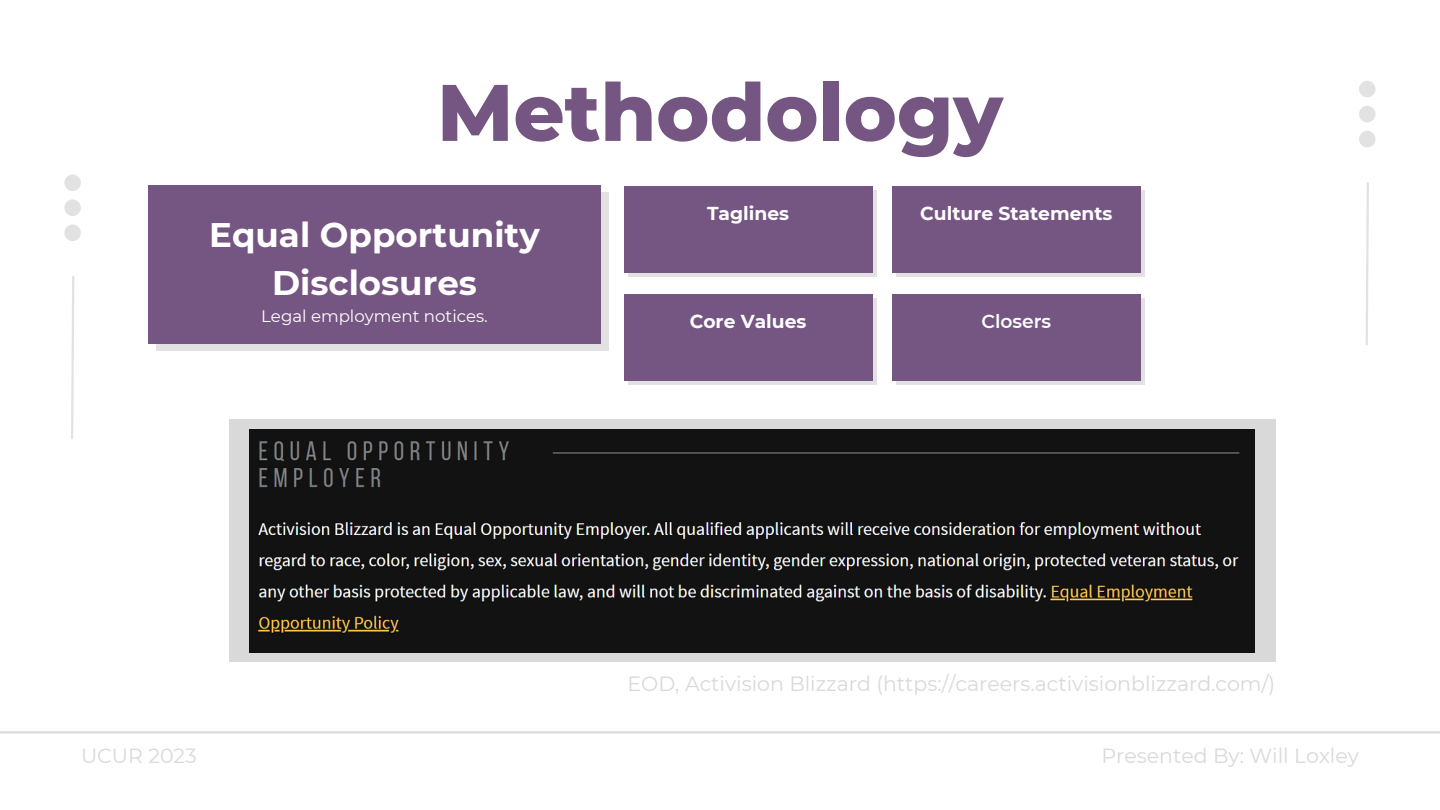
<style>
.page{position:relative;width:1440px;height:810px;background:#fff}
.page>*{position:absolute;margin:0;border:0;box-sizing:border-box;transform-origin:0 0}
.t1{font:800 80px "Montserrat";color:#755582}
.t2{font:700 34.1px/47.7px "Montserrat";color:#fff;text-align:center}
.t3{font:20.5px "Montserrat";color:#d9d9d9}
.t4{font:700 18.7px "Montserrat";color:#fff}
.t5{font:600 18.7px "Montserrat";color:#fff}
.t6{font:16.6px "Montserrat";color:#fff}
</style>
<div class="page">
<hr style="left:0;top:731px;width:1440px;height:2px;background:#d9d9d9">
<svg style="left:1359px;top:81px;width:17px;height:66px"></svg>
<svg style="left:64px;top:174px;width:17px;height:67px"></svg>
<svg style="left:1365px;top:182px;width:4px;height:164px"></svg>
<svg style="left:71px;top:276px;width:4px;height:163px"></svg>
<div style="left:156px;top:193px;width:453px;height:158px;background:#e2e2e2"></div>
<div style="left:628px;top:190px;width:249px;height:87px;background:#e2e2e2"></div>
<div style="left:628px;top:298px;width:249px;height:87px;background:#e2e2e2"></div>
<div style="left:148px;top:186px;width:453px;height:158px;background:#755582"></div>
<div style="left:624px;top:186px;width:249px;height:87px;background:#755582"></div>
<div style="left:624px;top:294px;width:249px;height:87px;background:#755582"></div>
<div style="left:896px;top:190px;width:249px;height:87px;background:#e2e2e2"></div>
<div style="left:896px;top:298px;width:249px;height:87px;background:#e2e2e2"></div>
<div style="left:892px;top:186px;width:249px;height:87px;background:#755582"></div>
<div style="left:892px;top:294px;width:249px;height:87px;background:#755582"></div>
<div style="left:229px;top:419px;width:1046px;height:243px;background:#d9d9d9"></div>
<img style="left:250px;top:430px;width:1005px;height:222px">
<h1 class="t1" style="left:437px;top:63px;width:567px">Methodology</h1>
<h2 class="t2" style="left:209px;top:211px;width:332px">Equal Opportunity<br>Disclosures</h2>
<p class="t6" style="left:261px;top:306px;width:228px">Legal employment notices.</p>
<p class="t4" style="left:707px;top:201px;width:84px">Taglines</p>
<p class="t4" style="left:690px;top:310px;width:118px">Core Values</p>
<p class="t4" style="left:920px;top:201px;width:194px">Culture Statements</p>
<p class="t5" style="left:981px;top:310px;width:71px">Closers</p>
<p class="t3" style="left:627px;top:671px;width:649px">EOD, Activision Blizzard (https://careers.activisionblizzard.com/)</p>
<p class="t3" style="left:81px;top:743px;width:117px">UCUR 2023</p>
<p class="t3" style="left:1102px;top:743px;width:259px">Presented By: Will Loxley</p>
</div>
